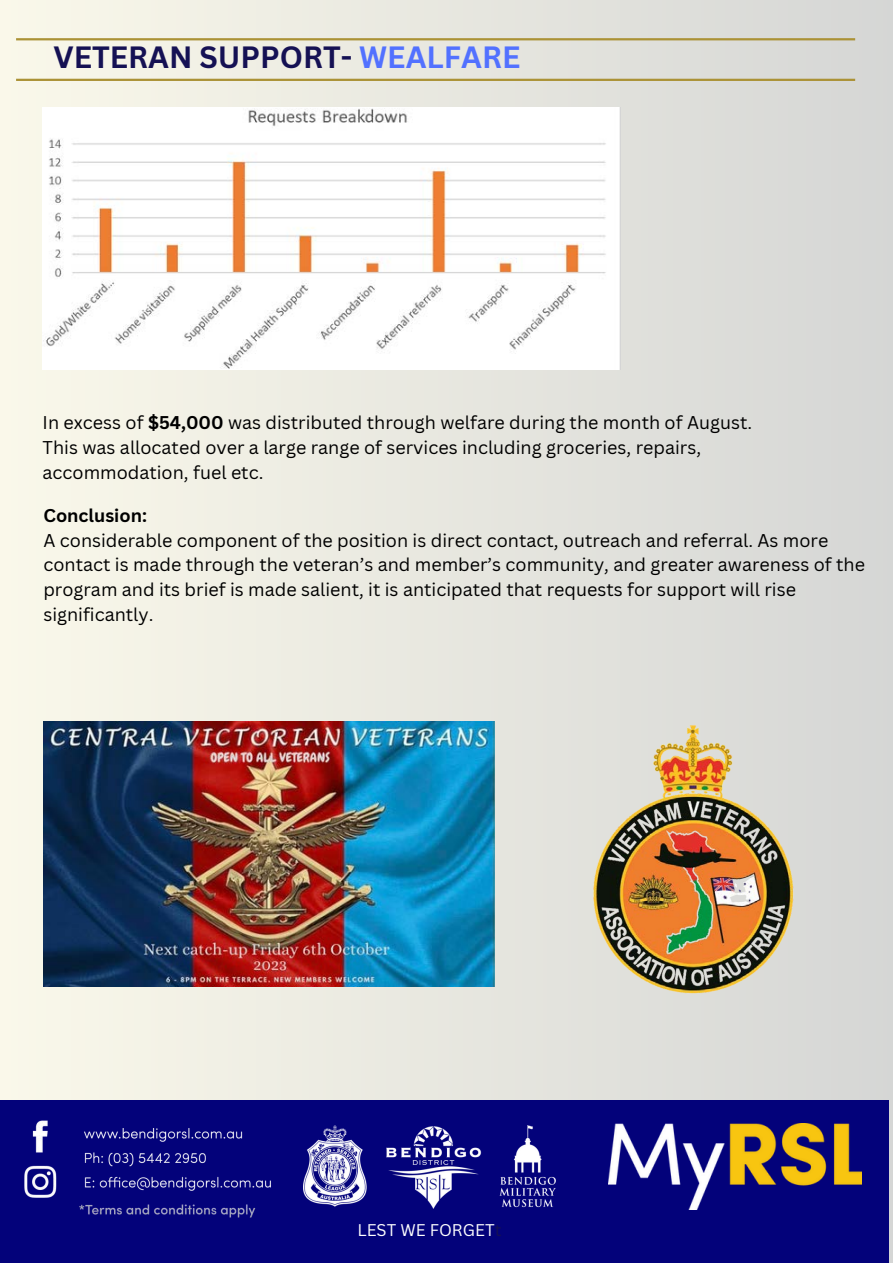
<style>
.page{position:relative;width:893px;height:1264px;background:#fff}
.page>*{position:absolute;margin:0;border:0;box-sizing:border-box;transform-origin:0 0}
.t1{font:700 30px "Canva Sans";color:#151154}
.t2{font:18px/24.8px "Canva Sans";color:#000}
.t3{font:700 18px "Canva Sans";color:#000}
.t4{font:16.5px "Canva Sans";color:#fefefe}
.s1{color:#5271ff}
.s2{font-weight:700}
.s3{color:#151154}
</style>
<div class="page">
<div style="left:0;top:0;width:892px;height:1262px;background:linear-gradient(to right,#f9f7e9,#d5d6d5)"></div>
<img style="left:43px;top:107px;width:577px;height:262px">
<hr style="left:16px;top:38px;width:839px;height:2px;background:#ab9236">
<hr style="left:16px;top:79px;width:839px;height:2px;background:#ab9236">
<img style="left:43px;top:721px;width:451px;height:265px">
<img style="left:565px;top:721px;width:261px;height:276px">
<div style="left:0;top:1099px;width:888px;height:163px;background:#03027a"></div>
<img style="left:608px;top:1123px;width:253px;height:86px">
<img style="left:303px;top:1125px;width:252px;height:83px">
<img style="left:24px;top:1120px;width:247px;height:98px">
<p class="t1" style="left:53px;top:36px;width:468px">VETERAN SUPPORT- <span class="s1">WEALFARE</span></p>
<p class="t2" style="left:43px;top:410px;width:711px">In excess of <span class="s2">$54,000</span> was distributed through welfare during the month of August.</p>
<p class="t2" style="left:43px;top:435px;width:660px">This was allocated over a large range of services including groceries, repairs, accommodation, fuel etc.</p>
<p class="t3" style="left:43px;top:502px;width:105px">Conclusion:</p>
<p class="t2" style="left:43px;top:527px;width:823px">A considerable component of the position is direct contact, outreach and referral. As more contact is made through the veteran’s and member’s community, and greater awareness of the program and its brief is made salient, it is anticipated that requests for support will rise significantly.</p>
<p class="t4" style="left:357px;top:1218px;width:145px">LEST WE FORGET<span class="s3">t</span></p>
</div>
